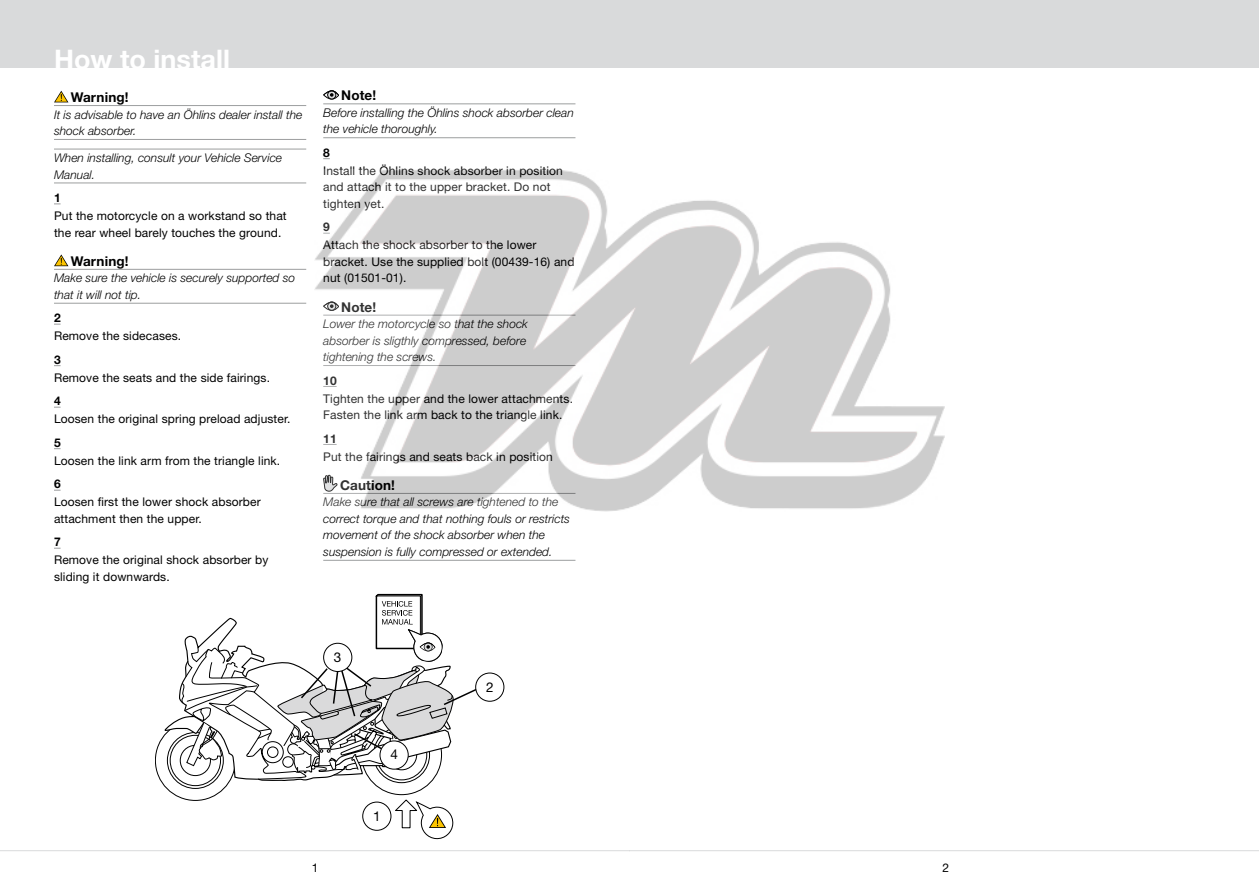
<style>
.page{position:relative;width:1259px;height:893px;background:#fff}
.page>*{position:absolute;margin:0;border:0;box-sizing:border-box;transform-origin:0 0}
.t1{font:700 27px "Helvetica Neue LT Std";color:#fff}
.t2{font:700 13.5px "Helvetica Neue LT Std";letter-spacing:.01em;color:#000}
.t3{font:13.5px "Helvetica Neue LT Std";color:#000}
.t4{font:12px/16.5px "Helvetica Neue LT Std";letter-spacing:.01em;color:#000}
.t5{font:italic 300 12px/16.5px "Helvetica Neue LT Std";color:#000}
.t6{font:700 12px "Helvetica Neue LT Std";color:#000}
</style>
<div class="page">
<div style="left:0;top:0;width:629px;height:67px;background:#d9dadb"></div>
<hr style="left:0;top:850px;width:629px;height:1px;background:#d9dadb">
<div style="left:629px;top:0;width:630px;height:67px;background:#d9dadb"></div>
<hr style="left:629px;top:850px;width:630px;height:1px;background:#d9dadb">
<hr style="left:54px;top:105px;width:252px;height:1px;background:#9c9e9f">
<hr style="left:54px;top:139px;width:252px;height:1px;background:#9c9e9f">
<hr style="left:54px;top:149px;width:252px;height:1px;background:#9c9e9f">
<hr style="left:54px;top:183px;width:252px;height:1px;background:#9c9e9f">
<hr style="left:54px;top:269px;width:252px;height:1px;background:#9c9e9f">
<hr style="left:54px;top:303px;width:252px;height:1px;background:#9c9e9f">
<svg style="left:54px;top:91px;width:14px;height:11px"></svg>
<svg style="left:54px;top:254px;width:14px;height:12px"></svg>
<hr style="left:323px;top:104px;width:252px;height:1px;background:#9c9e9f">
<hr style="left:323px;top:137px;width:252px;height:1px;background:#9c9e9f">
<hr style="left:323px;top:560px;width:252px;height:1px;background:#9c9e9f">
<div style="left:323px;top:90px;width:16px;height:9px;border:1px solid #000;border-radius:50%"></div>
<div style="left:327px;top:90px;width:9px;height:9px;border:1px solid #000;border-radius:50%"></div>
<svg style="left:323px;top:90px;width:16px;height:7px"></svg>
<div style="left:475px;top:673px;width:29px;height:29px;border:1px solid #000;border-radius:50%"></div>
<svg style="left:155px;top:594px;width:323px;height:246px"></svg>
<div style="left:380px;top:741px;width:28px;height:28px;background:#fff;border-radius:50%"></div>
<div style="left:379px;top:740px;width:29px;height:29px;border:1px solid #000;border-radius:50%"></div>
<img style="left:315px;top:170px;width:629px;height:341px">
<h1 class="t1" style="left:54px;top:42px;width:177px">How to install</h1>
<p class="t2" style="left:71px;top:89px;width:59px">Warning!</p>
<p class="t5" style="left:54px;top:106px;width:250px">It is advisable to have an Öhlins dealer install the shock absorber.</p>
<p class="t5" style="left:54px;top:149px;width:230px">When installing, consult your Vehicle Service<br>Manual.</p>
<p class="t6" style="left:54px;top:190px;width:8px">1</p>
<p class="t4" style="left:54px;top:207px;width:234px">Put the motorcycle on a workstand so that the rear wheel barely touches the ground.</p>
<p class="t2" style="left:71px;top:253px;width:59px">Warning!</p>
<p class="t5" style="left:54px;top:270px;width:243px">Make sure the vehicle is securely supported so that it will not tip.</p>
<p class="t6" style="left:54px;top:311px;width:8px">2</p>
<p class="t4" style="left:54px;top:328px;width:129px">Remove the sidecases.</p>
<p class="t6" style="left:54px;top:352px;width:8px">3</p>
<p class="t4" style="left:54px;top:369px;width:217px">Remove the seats and the side fairings.</p>
<p class="t6" style="left:54px;top:394px;width:8px">4</p>
<p class="t4" style="left:54px;top:411px;width:238px">Loosen the original spring preload adjuster.</p>
<p class="t6" style="left:54px;top:435px;width:8px">5</p>
<p class="t4" style="left:54px;top:452px;width:228px">Loosen the link arm from the triangle link.</p>
<p class="t6" style="left:54px;top:477px;width:8px">6</p>
<p class="t4" style="left:54px;top:494px;width:208px">Loosen first the lower shock absorber attachment then the upper.</p>
<p class="t6" style="left:54px;top:535px;width:8px">7</p>
<p class="t4" style="left:54px;top:552px;width:216px">Remove the original shock absorber by sliding it downwards.</p>
<p class="t2" style="left:341px;top:87px;width:37px">Note!</p>
<p class="t5" style="left:323px;top:104px;width:252px">Before installing the Öhlins shock absorber clean the vehicle thoroughly.</p>
<p class="t6" style="left:323px;top:145px;width:8px">8</p>
<p class="t4" style="left:323px;top:162px;width:241px">Install the Öhlins shock absorber in position and attach it to the upper bracket. Do not tighten yet.</p>
<p class="t6" style="left:323px;top:220px;width:8px">9</p>
<p class="t4" style="left:323px;top:237px;width:253px">Attach the shock absorber to the lower bracket. Use the supplied bolt (00439-16) and nut (01501-01).</p>
<p class="t2" style="left:341px;top:298px;width:37px">Note!</p>
<p class="t5" style="left:323px;top:315px;width:206px">Lower the motorcycle so that the shock absorber is sligthly compressed, before tightening the screws.</p>
<p class="t6" style="left:323px;top:373px;width:15px">10</p>
<p class="t4" style="left:323px;top:390px;width:251px">Tighten the upper and the lower attachments.<br>Fasten the link arm back to the triangle link.</p>
<p class="t6" style="left:323px;top:431px;width:15px">11</p>
<p class="t4" style="left:323px;top:448px;width:231px">Put the fairings and seats back in position</p>
<p class="t2" style="left:340px;top:477px;width:56px">Caution!</p>
<p class="t5" style="left:323px;top:494px;width:248px">Make sure that all screws are tightened to the correct torque and that nothing fouls or restricts movement of the shock absorber when the suspension is fully compressed or extended.</p>
<p class="t3" style="left:334px;top:649px;width:9px">3</p>
<p class="t3" style="left:390px;top:747px;width:9px">4</p>
<p class="t3" style="left:373px;top:808px;width:9px">1</p>
<p class="t3" style="left:486px;top:679px;width:9px">2</p>
<p class="t4" style="left:312px;top:859px;width:8px">1</p>
<p class="t4" style="left:942px;top:859px;width:8px">2</p>
</div>
